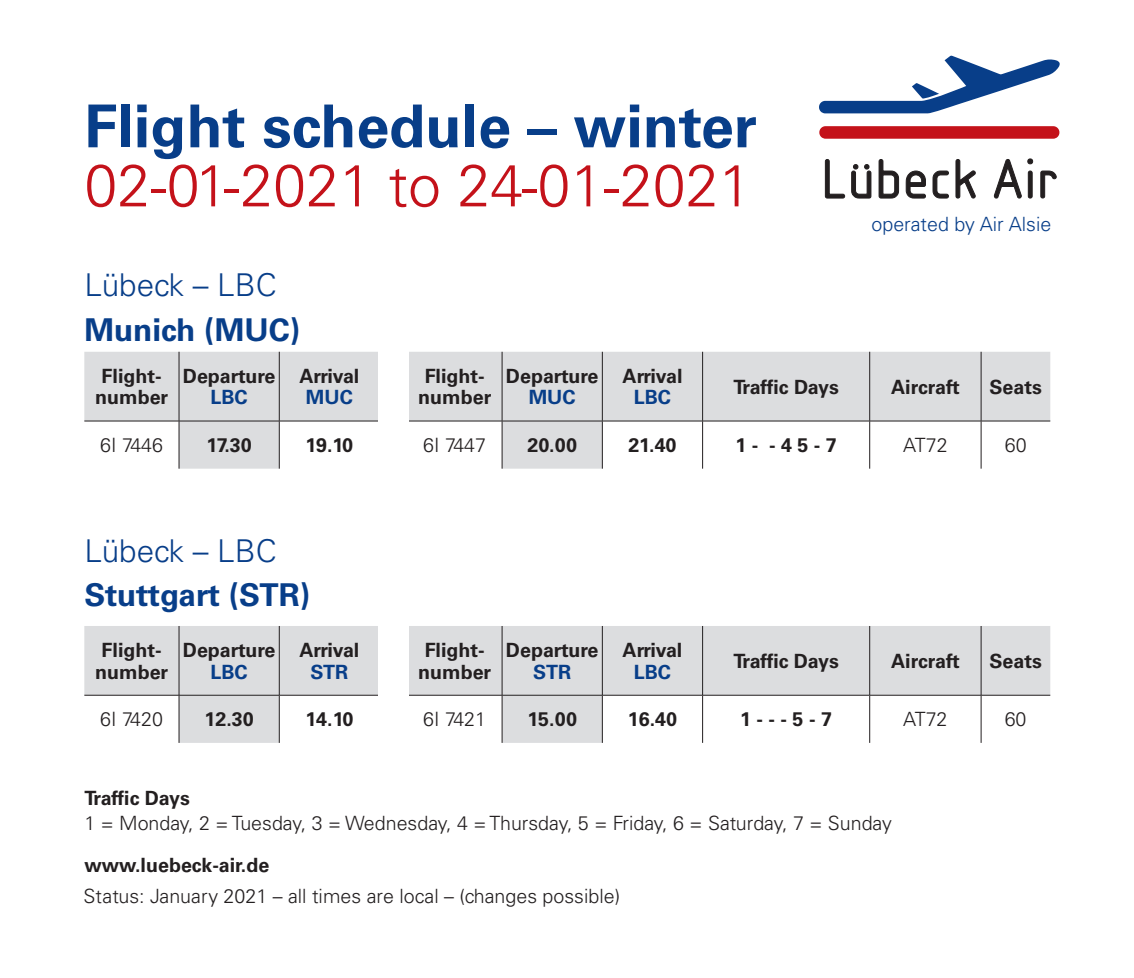
<style>
.page{position:relative;width:1134px;height:978px;background:#fff}
.page>*{position:absolute;margin:0;border:0;box-sizing:border-box;transform-origin:0 0}
.t1{font:300 59.25px "Univers LT Std";color:#c4121a}
.t2{font:700 59.25px "Univers LT Std";color:#083e89}
.t3{font:700 31.5px "Univers LT Std";color:#083e89}
.t4{font:300 31.5px "Univers LT Std";color:#083e89}
.t5{font:700 19.75px/21.5px "Univers LT Std";color:#231f20;text-align:center}
.t6{font:300 19.75px "Univers LT Std";color:#231f20}
.t7{font:700 19.75px "Univers LT Std";letter-spacing:-.02em;color:#231f20}
.t8{font:700 19.75px "Univers LT Std";color:#083e89}
.t9{font:300 19.75px "Univers LT Std";color:#083e89}
</style>
<div class="page">
<svg style="left:819px;top:55px;width:241px;height:58px"></svg>
<svg style="left:819px;top:126px;width:240px;height:13px;background:#c61c24"></svg>
<svg style="left:824px;top:158px;width:233px;height:41px"></svg>
<svg style="left:84px;top:626px;width:966px;height:117px;fill:#dcdddf"></svg>
<hr style="left:179px;top:626px;width:1px;height:69px;background:#231f20">
<hr style="left:279px;top:626px;width:1px;height:69px;background:#231f20">
<hr style="left:502px;top:626px;width:1px;height:69px;background:#231f20">
<hr style="left:602px;top:626px;width:1px;height:69px;background:#231f20">
<hr style="left:702px;top:626px;width:1px;height:69px;background:#231f20">
<hr style="left:869px;top:626px;width:1px;height:69px;background:#231f20">
<hr style="left:981px;top:626px;width:1px;height:69px;background:#231f20">
<hr style="left:84px;top:695px;width:95px;height:1px;background:#231f20">
<hr style="left:179px;top:695px;width:100px;height:1px;background:#231f20">
<hr style="left:179px;top:695px;width:1px;height:48px;background:#231f20">
<hr style="left:279px;top:695px;width:101px;height:1px;background:#231f20">
<hr style="left:279px;top:695px;width:1px;height:48px;background:#231f20">
<hr style="left:407px;top:695px;width:95px;height:1px;background:#231f20">
<hr style="left:502px;top:695px;width:100px;height:1px;background:#231f20">
<hr style="left:502px;top:695px;width:1px;height:48px;background:#231f20">
<hr style="left:602px;top:695px;width:101px;height:1px;background:#231f20">
<hr style="left:602px;top:695px;width:1px;height:48px;background:#231f20">
<hr style="left:703px;top:695px;width:167px;height:1px;background:#231f20">
<hr style="left:702px;top:695px;width:1px;height:48px;background:#231f20">
<hr style="left:870px;top:695px;width:111px;height:1px;background:#231f20">
<hr style="left:869px;top:695px;width:1px;height:48px;background:#231f20">
<hr style="left:981px;top:695px;width:69px;height:1px;background:#231f20">
<hr style="left:981px;top:695px;width:1px;height:48px;background:#231f20">
<svg style="left:84px;top:352px;width:966px;height:117px;fill:#dcdddf"></svg>
<hr style="left:179px;top:352px;width:1px;height:69px;background:#231f20">
<hr style="left:279px;top:352px;width:1px;height:69px;background:#231f20">
<hr style="left:502px;top:352px;width:1px;height:69px;background:#231f20">
<hr style="left:602px;top:352px;width:1px;height:69px;background:#231f20">
<hr style="left:702px;top:352px;width:1px;height:69px;background:#231f20">
<hr style="left:869px;top:352px;width:1px;height:69px;background:#231f20">
<hr style="left:981px;top:352px;width:1px;height:69px;background:#231f20">
<hr style="left:179px;top:421px;width:1px;height:48px;background:#231f20">
<hr style="left:279px;top:421px;width:1px;height:48px;background:#231f20">
<hr style="left:502px;top:421px;width:1px;height:48px;background:#231f20">
<hr style="left:602px;top:421px;width:1px;height:48px;background:#231f20">
<hr style="left:702px;top:421px;width:1px;height:48px;background:#231f20">
<hr style="left:869px;top:421px;width:1px;height:48px;background:#231f20">
<hr style="left:981px;top:421px;width:1px;height:48px;background:#231f20">
<hr style="left:84px;top:421px;width:95px;height:1px;background:#231f20">
<hr style="left:179px;top:421px;width:100px;height:1px;background:#231f20">
<hr style="left:279px;top:421px;width:101px;height:1px;background:#231f20">
<hr style="left:407px;top:421px;width:95px;height:1px;background:#231f20">
<hr style="left:502px;top:421px;width:100px;height:1px;background:#231f20">
<hr style="left:602px;top:421px;width:101px;height:1px;background:#231f20">
<hr style="left:703px;top:421px;width:167px;height:1px;background:#231f20">
<hr style="left:870px;top:421px;width:111px;height:1px;background:#231f20">
<hr style="left:981px;top:421px;width:69px;height:1px;background:#231f20">
<div style="left:378px;top:318px;width:31px;height:475px;background:#fff"></div>
<h1 class="t2" style="left:84px;top:92px;width:674px">Flight schedule – winter</h1>
<h1 class="t1" style="left:84px;top:150px;width:669px">02-01-2021 to 24-01-2021</h1>
<h2 class="t4" style="left:84px;top:266px;width:194px">Lübeck – LBC</h2>
<h2 class="t3" style="left:84px;top:311px;width:217px">Munich (MUC)</h2>
<p class="t9" style="left:871px;top:213px;width:181px">operated by Air Alsie</p>
<p class="t5" style="left:95px;top:365px;width:75px">Flight&shy;number</p>
<p class="t5" style="left:183px;top:365px;width:94px">Departure</p>
<p class="t8" style="left:211px;top:386px;width:39px">LBC</p>
<p class="t7" style="left:299px;top:364px;width:61px">Arrival</p>
<p class="t8" style="left:306px;top:386px;width:48px">MUC</p>
<p class="t5" style="left:418px;top:365px;width:75px">Flight&shy;number</p>
<p class="t5" style="left:506px;top:365px;width:94px">Departure</p>
<p class="t8" style="left:529px;top:386px;width:48px">MUC</p>
<p class="t7" style="left:622px;top:364px;width:61px">Arrival</p>
<p class="t8" style="left:634px;top:386px;width:39px">LBC</p>
<p class="t7" style="left:733px;top:375px;width:107px">Traffic Days</p>
<p class="t5" style="left:891px;top:376px;width:70px">Aircraft</p>
<p class="t5" style="left:989px;top:376px;width:54px">Seats</p>
<p class="t6" style="left:100px;top:433px;width:64px">6I 7446</p>
<p class="t5" style="left:207px;top:434px;width:47px">17.30</p>
<p class="t5" style="left:306px;top:434px;width:49px">19.10</p>
<p class="t6" style="left:423px;top:433px;width:64px">6I 7447</p>
<p class="t5" style="left:527px;top:434px;width:51px">20.00</p>
<p class="t5" style="left:628px;top:434px;width:50px">21.40</p>
<p class="t5" style="left:735px;top:434px;width:103px">1 - - 4 5 - 7</p>
<p class="t6" style="left:903px;top:433px;width:46px">AT72</p>
<p class="t6" style="left:1005px;top:433px;width:23px">60</p>
<h2 class="t4" style="left:84px;top:532px;width:194px">Lübeck – LBC</h2>
<h2 class="t3" style="left:84px;top:577px;width:227px">Stuttgart (STR)</h2>
<p class="t5" style="left:95px;top:639px;width:75px">Flight&shy;number</p>
<p class="t5" style="left:183px;top:639px;width:94px">Departure</p>
<p class="t8" style="left:211px;top:660px;width:39px">LBC</p>
<p class="t7" style="left:299px;top:638px;width:61px">Arrival</p>
<p class="t8" style="left:310px;top:660px;width:39px">STR</p>
<p class="t5" style="left:418px;top:639px;width:75px">Flight&shy;number</p>
<p class="t5" style="left:506px;top:639px;width:94px">Departure</p>
<p class="t8" style="left:533px;top:660px;width:39px">STR</p>
<p class="t7" style="left:622px;top:638px;width:61px">Arrival</p>
<p class="t8" style="left:634px;top:660px;width:39px">LBC</p>
<p class="t7" style="left:733px;top:649px;width:107px">Traffic Days</p>
<p class="t5" style="left:891px;top:650px;width:70px">Aircraft</p>
<p class="t5" style="left:989px;top:650px;width:54px">Seats</p>
<p class="t6" style="left:100px;top:707px;width:64px">6I 7420</p>
<p class="t5" style="left:205px;top:709px;width:51px">12.30</p>
<p class="t5" style="left:305px;top:709px;width:49px">14.10</p>
<p class="t6" style="left:423px;top:707px;width:64px">6I 7421</p>
<p class="t5" style="left:527px;top:709px;width:51px">15.00</p>
<p class="t5" style="left:628px;top:709px;width:51px">16.40</p>
<p class="t5" style="left:740px;top:709px;width:93px">1 - - - 5 - 7</p>
<p class="t6" style="left:903px;top:707px;width:46px">AT72</p>
<p class="t6" style="left:1005px;top:707px;width:23px">60</p>
<p class="t7" style="left:84px;top:786px;width:107px">Traffic Days</p>
<p class="t6" style="left:84px;top:811px;width:809px">1 = Monday, 2 = Tuesday, 3 = Wednesday, 4 = Thursday, 5 = Friday, 6 = Saturday, 7 = Sunday</p>
<p class="t5" style="left:84px;top:854px;width:186px">www.luebeck-air.de</p>
<p class="t6" style="left:84px;top:884px;width:538px">Status: January 2021 – all times are local – (changes possible)</p>
</div>
